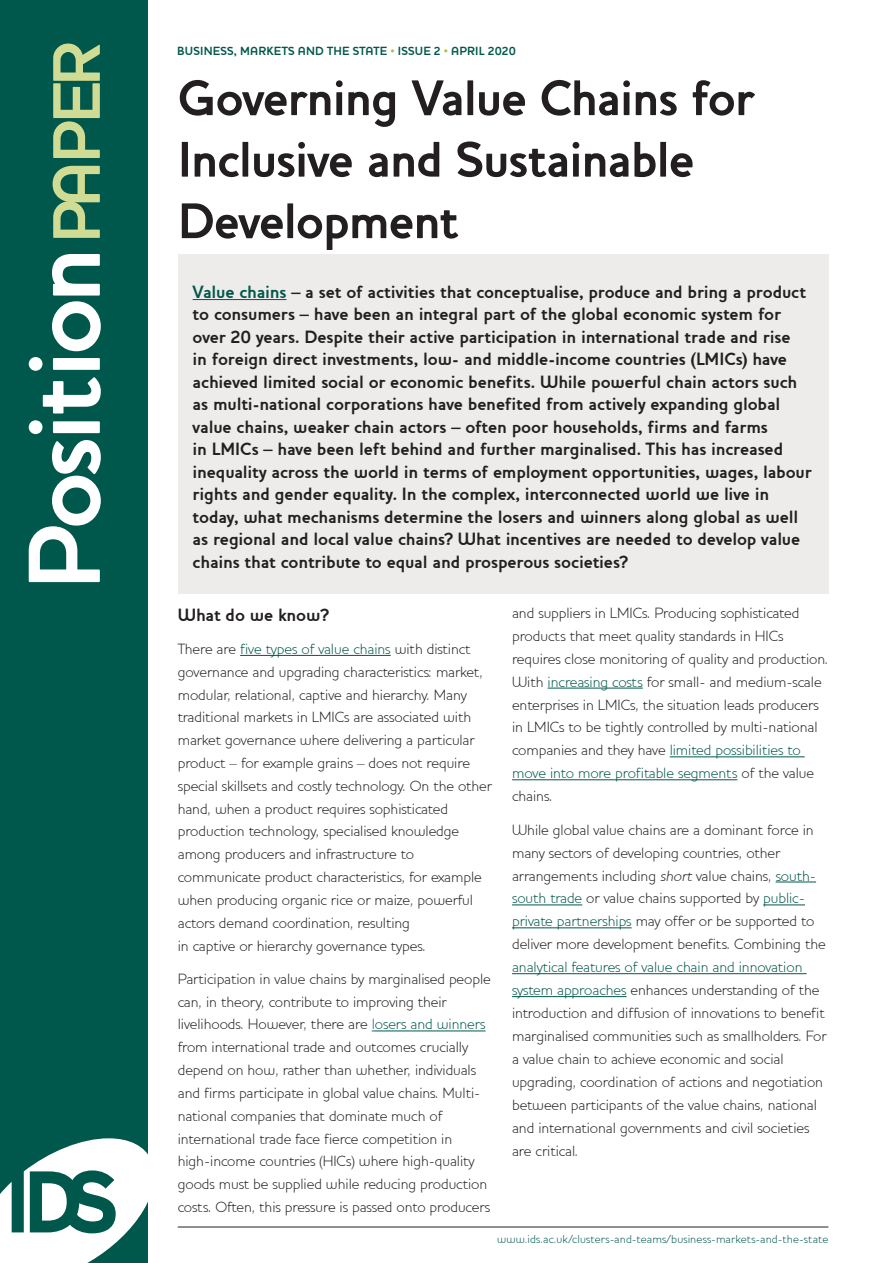
<style>
.page{position:relative;width:893px;height:1263px;background:#fff}
.page>*{position:absolute;margin:0;border:0;box-sizing:border-box;transform-origin:0 0}
.t1{font:700 104.4px "Houschka";letter-spacing:-.055em;color:#fff}
.t2{font:700 68.55px "Houschka";letter-spacing:-.06em;color:#d0db93}
.PP_lead_title{font:700 51px/61.5px "Houschka";letter-spacing:-.03em;color:#231f20}
.PP_main_intro_RL{font:700 18px/22.5px "Houschka";letter-spacing:-.01em;color:#231f20}
.PP_subhead{font:700 18px "Houschka";letter-spacing:-.005em;color:#231f20}
.PP_subhead-2{font:300 15px/22.8px "Houschka";letter-spacing:-.005em;color:#231f20}
.PP_issue_number_and{font:700 12px "Houschka";letter-spacing:.015em;color:#00584c}
.PP_footer{font:300 11.7px "Houschka";letter-spacing:.01em;color:#00584c}
.s1{color:#aac12c}
.s2{color:#00584c}
.s3{color:#175d9e}
.s4{font-style:italic}
</style>
<div class="page">
<hr style="left:178px;top:1227px;width:650px;height:1px;background:#231f20">
<hr style="left:240px;top:655px;width:151px;height:1px;background:#00584c">
<hr style="left:375px;top:1030px;width:110px;height:1px;background:#00584c">
<hr style="left:548px;top:688px;width:95px;height:1px;background:#00584c">
<hr style="left:670px;top:756px;width:135px;height:1px;background:#00584c">
<hr style="left:512px;top:779px;width:225px;height:1px;background:#00584c">
<hr style="left:776px;top:882px;width:40px;height:1px;background:#00584c">
<hr style="left:512px;top:904px;width:70px;height:1px;background:#00584c">
<hr style="left:763px;top:904px;width:42px;height:1px;background:#00584c">
<hr style="left:512px;top:927px;width:120px;height:1px;background:#00584c">
<hr style="left:512px;top:973px;width:295px;height:1px;background:#00584c">
<hr style="left:512px;top:996px;width:115px;height:1px;background:#00584c">
<div style="left:178px;top:255px;width:650px;height:339px;background:#eeeceb"></div>
<hr style="left:193px;top:299px;width:93px;height:1px;background:#00584c">
<div style="left:0;top:0;width:148px;height:1263px;background:#00584c"></div>
<svg style="left:0;top:1138px;width:148px;height:125px"></svg>
<p class="t2" style="left:36px;top:243px;width:203px;rotate:-90deg">PAPER</p>
<p class="PP_issue_number_and" style="left:177px;top:44px;width:340px">BUSINESS, MARKETS AND THE STATE <span class="s1">•</span> ISSUE 2 <span class="s1">•</span> APRIL 2020</p>
<p class="PP_lead_title" style="left:178px;top:67px;width:578px">Governing Value Chains for<br>Inclusive and Sustainable<br>Development</p>
<p class="t1" style="left:3px;top:590px;width:345px;rotate:-90deg">Position</p>
<p class="PP_main_intro_RL" style="left:193px;top:280px;width:620px"><span class="s2">Value chains</span> – a set of activities that conceptualise, produce and bring a product to consumers – have been an integral part of the global economic system for over 20 years. Despite their active participation in international trade and rise<br>in foreign direct investments, low- and middle-income countries (LMICs) have achieved limited social or economic benefits. While powerful chain actors such as multi-national corporations have benefited from actively expanding global value chains, weaker chain actors – often poor households, firms and farms<br>in LMICs – have been left behind and further marginalised. This has increased inequality across the world in terms of employment opportunities, wages, labour rights and gender equality. In the complex, interconnected world we live in today, what mechanisms determine the losers and winners along global as well as regional and local value chains? What incentives are needed to develop value</p>
<p class="PP_main_intro_RL" style="left:193px;top:550px;width:437px">chains that contribute to equal and prosperous societies?</p>
<p class="PP_subhead" style="left:178px;top:604px;width:153px">What do we know?</p>
<p class="PP_subhead-2" style="left:178px;top:637px;width:316px">There are <span class="s2">five types of value chains</span> with distinct governance and upgrading characteristics: market, modular, relational, captive and hierarchy. Many traditional markets in LMICs are associated with market governance where delivering a particular product – for example grains – does not require special skillsets and costly technology. On the other hand, when a product requires sophisticated production technology, specialised knowledge among producers and infrastructure to communicate product characteristics, for example when producing organic rice or maize, powerful actors demand coordination, resulting<br>in captive or hierarchy governance types.</p>
<p class="PP_subhead-2" style="left:178px;top:967px;width:315px">Participation in value chains by marginalised people can, in theory, contribute to improving their livelihoods. However, there are <span class="s3">l</span><span class="s2">osers and winners </span>from international trade and outcomes crucially depend on how, rather than whether, individuals and firms participate in global value chains. Multi&shy;national companies that dominate much of international trade face fierce competition in high-income countries (HICs) where high-quality goods must be supplied while reducing production costs. Often, this pressure is passed onto producers</p>
<p class="PP_subhead-2" style="left:512px;top:601px;width:318px">and suppliers in LMICs. Producing sophisticated products that meet quality standards in HICs requires close monitoring of quality and production.<br>With <span class="s2">increasing costs</span> for small- and medium-scale enterprises in LMICs, the situation leads producers in LMICs to be tightly controlled by multi-national companies and they have <span class="s2">limited possibilities to move into more profitable segments</span> of the value chains.</p>
<p class="PP_subhead-2" style="left:512px;top:818px;width:316px">While global value chains are a dominant force in many sectors of developing countries, other arrangements including <span class="s4">short</span>value chains, <span class="s2">south&shy;south trade</span> or value chains supported by <span class="s2">public&shy;private partnerships</span> may offer or be supported to deliver more development benefits. Combining the <span class="s2">analytical features of value chain and innovation system approaches</span> enhances understanding of the introduction and diffusion of innovations to benefit marginalised communities such as smallholders. For a value chain to achieve economic and social upgrading, coordination of actions and negotiation between participants of the value chains, national and international governments and civil societies are critical.</p>
<p class="PP_footer" style="left:497px;top:1231px;width:333px">www.ids.ac.uk/clusters-and-teams/business-markets-and-the-state</p>
</div>
